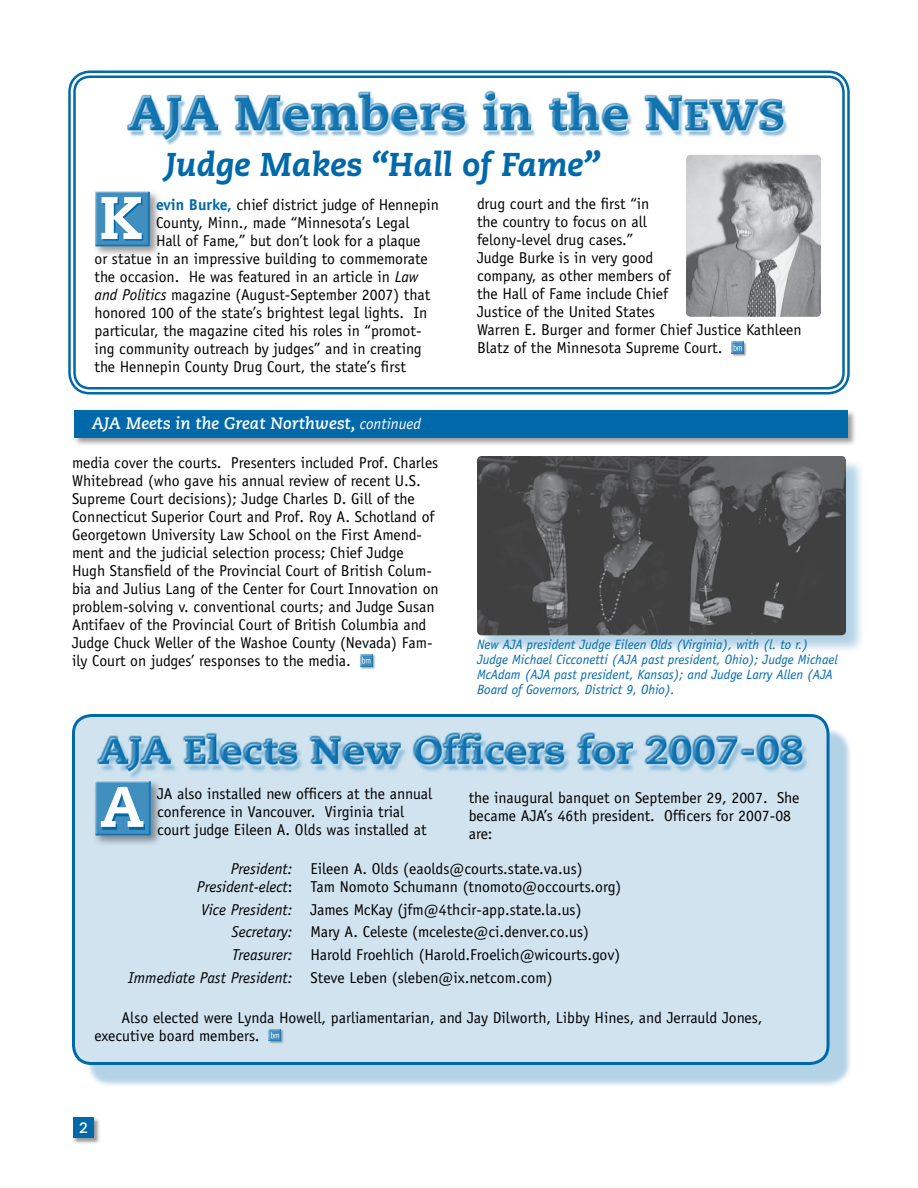
<style>
.page{position:relative;width:918px;height:1188px;background:#fff}
.page>*{position:absolute;margin:0;border:0;box-sizing:border-box;transform-origin:0 0}
.t1{font:italic 800 33px "Caecilia";color:#0069aa}
.t2{font:italic 700 16.5px "Caecilia";color:#fff}
.t3{font:15.75px/18px "Officina Sans";color:#000}
.t4{font:italic 13.5px/15px "Officina Sans";color:#0069aa}
.s1{font-weight:700;color:#0069aa}
.s2{font-style:italic}
.s3{font-family:"Officina Sans";font-weight:400;font-size:15.75px}
</style>
<div class="page">
<div style="left:72px;top:1116px;width:29px;height:30px;background:#000;opacity:.4"></div>
<div style="left:73px;top:1117px;width:21px;height:21px;background:#0069aa"></div>
<div style="left:68px;top:70px;width:782px;height:325px;border:2px solid #0069aa;border-radius:21px"></div>
<div style="left:73px;top:76px;width:772px;height:314px;border:2px solid #0069aa;border-radius:15px"></div>
<div style="left:84px;top:726px;width:770px;height:363px;background:#0069aa;opacity:.3"></div>
<img style="left:74px;top:716px;width:754px;height:348px;border-radius:18px">
<div style="left:72px;top:714px;width:758px;height:351px;border:3px solid #0069aa;border-radius:18px"></div>
<div style="left:92px;top:188px;width:70px;height:71px;background:#000;opacity:.4"></div>
<img style="left:95px;top:191px;width:55px;height:56px">
<div style="left:478px;top:458px;width:387px;height:198px;background:#0069aa;opacity:.3"></div>
<img style="left:477px;top:456px;width:369px;height:179px;border-radius:4px">
<div style="left:92px;top:777px;width:71px;height:71px;background:#000;opacity:.4"></div>
<img style="left:95px;top:781px;width:56px;height:55px">
<img style="left:126px;top:90px;width:661px;height:55px">
<svg style="left:101px;top:197px;width:42px;height:44px"></svg>
<svg style="left:101px;top:787px;width:44px;height:43px"></svg>
<img style="left:686px;top:155px;width:135px;height:162px;border-radius:4px">
<div style="left:731px;top:341px;width:16px;height:16px;background:#000;opacity:.4"></div>
<svg style="left:732px;top:342px;width:12px;height:11px"></svg>
<div style="left:360px;top:654px;width:16px;height:16px;background:#000;opacity:.4"></div>
<svg style="left:360px;top:654px;width:12px;height:12px"></svg>
<div style="left:72px;top:409px;width:786px;height:39px;background:#000;opacity:.4"></div>
<div style="left:74px;top:410px;width:774px;height:27px;background:#0069aa"></div>
<div style="left:269px;top:1029px;width:16px;height:16px;background:#000;opacity:.4"></div>
<svg style="left:269px;top:1029px;width:12px;height:12px"></svg>
<h1 class="t1" style="left:165px;top:145px;width:437px">Judge Makes “Hall of Fame”</h1>
<p class="t3" style="left:156px;top:196px;width:285px"><span class="s1">evin Burke,</span> chief district judge of Hennepin</p>
<p class="t3" style="left:156px;top:214px;width:255px">County, Minn., made “Minnesota’s Legal</p>
<p class="t3" style="left:156px;top:232px;width:266px">Hall of Fame,” but don’t look for a plaque</p>
<p class="t3" style="left:94px;top:250px;width:335px">or statue in an impressive building to commemorate</p>
<p class="t3" style="left:94px;top:268px;width:326px">the occasion. He was featured in an article in <span class="s2">Law</span></p>
<p class="t3" style="left:94px;top:286px;width:337px"><span class="s2">and Politics</span> magazine (August-September 2007) that</p>
<p class="t3" style="left:94px;top:304px;width:334px">honored 100 of the state’s brightest legal lights. In</p>
<p class="t3" style="left:94px;top:322px;width:329px">particular, the magazine cited his roles in “promot-</p>
<p class="t3" style="left:94px;top:340px;width:329px">ing community outreach by judges” and in creating</p>
<p class="t3" style="left:94px;top:358px;width:313px">the Hennepin County Drug Court, the state’s first</p>
<p class="t2" style="left:92px;top:414px;width:331px">AJA Meets in the Great Northwest, <span class="s3">continued</span></p>
<p class="t3" style="left:72px;top:454px;width:368px">media cover the courts. Presenters included Prof. Charles Whitebread (who gave his annual review of recent U.S.<br>Supreme Court decisions); Judge Charles D. Gill of the Connecticut Superior Court and Prof. Roy A. Schotland of Georgetown University Law School on the First Amend&shy;ment and the judicial selection process; Chief Judge Hugh Stansfield of the Provincial Court of British Colum&shy;bia and Julius Lang of the Center for Court Innovation on problem-solving v. conventional courts; and Judge Susan Antifaev of the Provincial Court of British Columbia and Judge Chuck Weller of the Washoe County (Nevada) Fam&shy;ily Court on judges’ responses to the media.</p>
<p class="t3" style="left:477px;top:195px;width:326px">drug court and the first “in<br>the country to focus on all<br>felony-level drug cases.”<br>Judge Burke is in very good<br>company, as other members of<br>the Hall of Fame include Chief<br>Justice of the United States<br>Warren E. Burger and former Chief Justice Kathleen<br>Blatz of the Minnesota Supreme Court.</p>
<p class="t4" style="left:477px;top:637px;width:362px">New AJA president Judge Eileen Olds (Virginia), with (l. to r.)<br>Judge Michael Cicconetti (AJA past president, Ohio); Judge Michael McAdam (AJA past president, Kansas); and Judge Larry Allen (AJA Board of Governors, District 9, Ohio).</p>
<p class="t3" style="left:157px;top:785px;width:277px">JA also installed new officers at the annual conference in Vancouver. Virginia trial court judge Eileen A. Olds was installed at</p>
<p class="t3" style="left:469px;top:789px;width:332px">the inaugural banquet on September 29, 2007. She became AJA’s 46th president. Officers for 2007-08 are:</p>
<p class="t3" style="left:197px;top:860px;width:426px;text-align:center"><span class="s2">President:</span> Eileen A. Olds (eaolds@courts.state.va.us)<br><span class="s2">President-elect</span>: Tam Nomoto Schumann (tnomoto@occourts.org)</p>
<p class="t3" style="left:201px;top:901px;width:382px"><span class="s2">Vice President:</span> James McKay (jfm@4thcir-app.state.la.us)</p>
<p class="t3" style="left:232px;top:923px;width:359px"><span class="s2">Secretary:</span> Mary A. Celeste (mceleste@ci.denver.co.us)</p>
<p class="t3" style="left:232px;top:946px;width:390px"><span class="s2">Treasurer:</span> Harold Froehlich (Harold.Froelich@wicourts.gov)</p>
<p class="t3" style="left:128px;top:968px;width:426px"><span class="s2">Immediate Past President:</span> Steve Leben (sleben@ix.netcom.com)</p>
<p class="t3" style="left:94px;top:1009px;width:669px;text-indent:27px">Also elected were Lynda Howell, parliamentarian, and Jay Dilworth, Libby Hines, and Jerrauld Jones, executive board members.</p>
</div>
